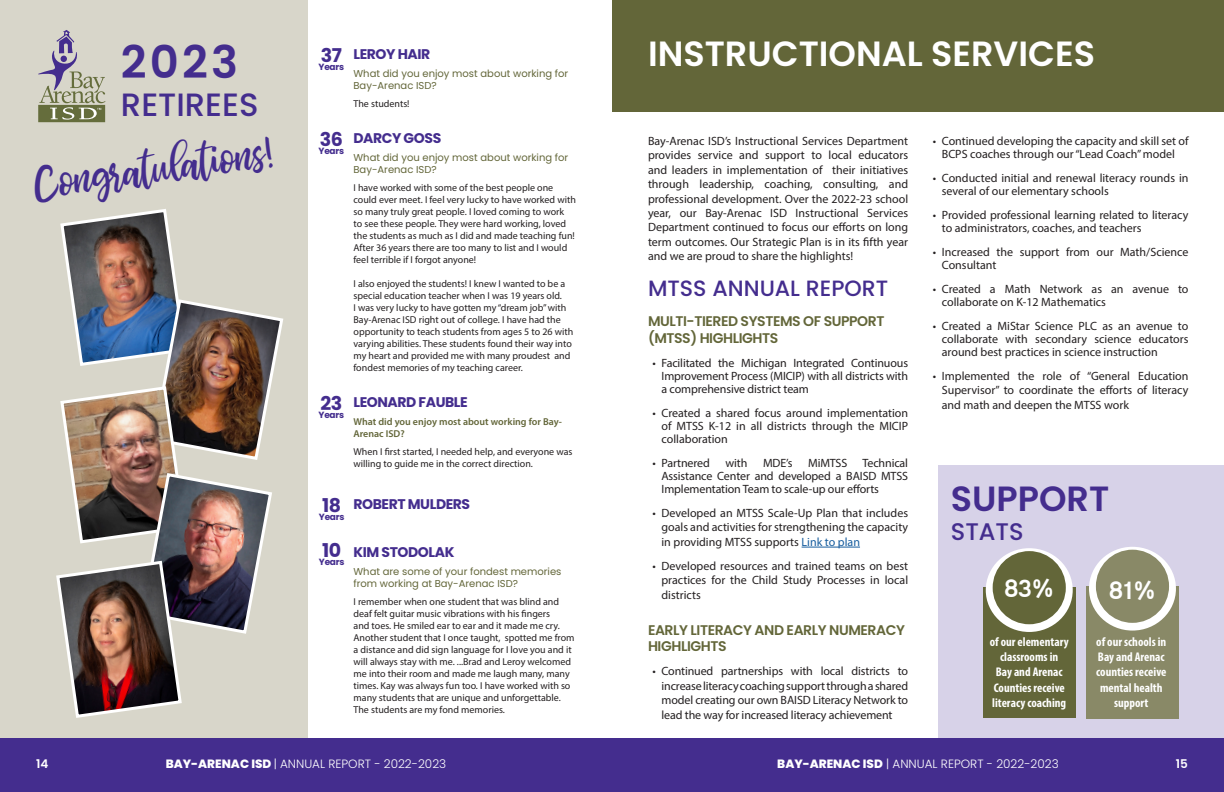
<style>
.page{position:relative;width:1224px;height:792px;background:#fff}
.page>*{position:absolute;margin:0;border:0;box-sizing:border-box;transform-origin:0 0}
.t1{font:600 45px "Poppins";color:#442d8e}
.t2{font:40px "bhatoshine";color:#442d8e}
.t3{font:600 35px "Poppins";color:#fff}
.t4{font:600 35px "Poppins";color:#442d8e}
.t5{font:500 32.2px "Poppins";color:#442d8e}
.t6{font:500 25.2px "Lunchtype";color:#fff}
.t7{font:500 24px "Poppins";color:#442d8e}
.t8{font:500 22.1px "Poppins";color:#442d8e}
.t9{font:700 19px "Poppins";color:#442d8e}
.t10{font:500 16.6px "Lunchtype";color:#fff}
.t11{font:600 14px/16.8px "Poppins";letter-spacing:-.03em;color:#636639}
.t12{font:700 14px "Poppins";letter-spacing:-.03em;color:#442d8e}
.t13{font:700 condensed 12.6px/15.1px "Myriad Pro";color:#fff;text-align:center}
.t14{font:12px/14.4px "Myriad Pro";color:#231f20;text-align:justify}
.t15{font:300 12px "Poppins";color:#fff}
.t16{font:600 12px "Poppins";color:#fff}
.t17{font:10px/12px "Myriad Pro";color:#231f20}
.t18{font:10px/12px "Poppins";color:#636639}
.t19{font:600 10px/12px "Myriad Pro";color:#636639}
.t20{font:700 9px "Poppins";letter-spacing:-.03em;color:#442d8e}
.s1{color:#175d9e}
.s2{font-size:38px}
.s3{font-weight:800}
</style>
<div class="page">
<div style="left:0;top:738px;width:1224px;height:54px;background:#442d8e"></div>
<div style="left:0;top:0;width:308px;height:738px;background:#d8d6ca"></div>
<svg style="left:38px;top:30px;width:68px;height:92px"></svg>
<img style="left:56px;top:209px;width:228px;height:509px">
<div style="left:612px;top:0;width:612px;height:111px;background:#636639"></div>
<hr style="left:802px;top:547px;width:58px;height:1px;background:#175d9e">
<div style="left:938px;top:465px;width:286px;height:273px;background:#d7d2e8"></div>
<div style="left:983px;top:587px;width:93px;height:131px;background:#636639"></div>
<div style="left:986px;top:548px;width:87px;height:84px;background:#fff;border-radius:50%"></div>
<div style="left:993px;top:551px;width:73px;height:73px;background:#636639;border-radius:50%"></div>
<div style="left:1086px;top:586px;width:93px;height:133px;background:#898967"></div>
<div style="left:1089px;top:547px;width:87px;height:84px;background:#fff;border-radius:50%"></div>
<div style="left:1096px;top:550px;width:73px;height:73px;background:#898967;border-radius:50%"></div>
<h1 class="t1" style="left:121px;top:36px;width:119px">2023</h1>
<h3 class="t5" style="left:121px;top:86px;width:139px">RETIREES</h3>
<h2 class="t2" style="left:31px;top:155px;width:245px;rotate:-8deg">Congratulations!</h2>
<h3 class="t9" style="left:321px;top:44px;width:23px">37</h3>
<p class="t20" style="left:319px;top:62px;width:27px">Years</p>
<h3 class="t9" style="left:320px;top:129px;width:25px">36</h3>
<p class="t20" style="left:319px;top:146px;width:27px">Years</p>
<h3 class="t9" style="left:320px;top:393px;width:23px">23</h3>
<p class="t20" style="left:319px;top:410px;width:27px">Years</p>
<p class="t12" style="left:354px;top:46px;width:78px">LEROY HAIR</p>
<p class="t18" style="left:354px;top:67px;width:216px">What did you enjoy most about working for<br>Bay-Arenac ISD?</p>
<p class="t17" style="left:354px;top:97px;width:58px">The students!</p>
<p class="t12" style="left:354px;top:130px;width:89px">DARCY GOSS</p>
<p class="t18" style="left:354px;top:151px;width:216px">What did you enjoy most about working for<br>Bay-Arenac ISD?</p>
<p class="t17" style="left:354px;top:181px;width:224px">I have worked with some of the best people one could ever meet. I feel very lucky to have worked with so many truly great people. I loved coming to work<br>to see these people. They were hard working, loved the students as much as I did and made teaching fun!<br>After 36 years there are too many to list and I would feel terrible if I forgot anyone!</p>
<p class="t17" style="left:354px;top:277px;width:221px">I also enjoyed the students! I knew I wanted to be a special education teacher when I was 19 years old.<br>I was very lucky to have gotten my “dream job” with Bay-Arenac ISD right out of college. I have had the opportunity to teach students from ages 5 to 26 with varying abilities. These students found their way into my heart and provided me with many proudest and fondest memories of my teaching career.</p>
<p class="t12" style="left:354px;top:394px;width:116px">LEONARD FAUBLE</p>
<p class="t19" style="left:354px;top:415px;width:210px">What did you enjoy most about working for Bay-<br>Arenac ISD?</p>
<p class="t17" style="left:354px;top:445px;width:220px">When I first started, I needed help, and everyone was willing to guide me in the correct direction.</p>
<p class="t20" style="left:319px;top:512px;width:27px"><sup>18</sup>Years</p>
<p class="t20" style="left:319px;top:557px;width:27px"><sup>10</sup>Years</p>
<p class="t12" style="left:354px;top:496px;width:118px">ROBERT MULDERS</p>
<p class="t12" style="left:354px;top:544px;width:102px">KIM STODOLAK</p>
<p class="t18" style="left:354px;top:566px;width:209px">What are some of your fondest memories from working at Bay-Arenac ISD?</p>
<p class="t17" style="left:354px;top:596px;width:223px">I remember when one student that was blind and deaf felt guitar music vibrations with his fingers<br>and toes. He smiled ear to ear and it made me cry.<br>Another student that I once taught, spotted me from a distance and did sign language for I love you and it will always stay with me. ...Brad and Leroy welcomed me into their room and made me laugh many, many times. Kay was always fun too. I have worked with so many students that are unique and unforgettable.<br>The students are my fond memories.</p>
<h3 class="t3" style="left:648px;top:33px;width:449px">INSTRUCTIONAL SERVICES</h3>
<p class="t14" style="left:648px;top:134px;width:262px">Bay-Arenac ISD’s Instructional Services Department provides service and support to local educators and leaders in implementation of their initiatives through leadership, coaching, consulting, and professional development. Over the 2022-23 school year, our Bay-Arenac ISD Instructional Services Department continued to focus our efforts on long term outcomes. Our Strategic Plan is in its fifth year and we are proud to share the highlights!</p>
<h3 class="t8" style="left:648px;top:276px;width:242px">MTSS ANNUAL REPORT</h3>
<p class="t11" style="left:648px;top:313px;width:238px">MULTI-TIERED SYSTEMS OF SUPPORT (MTSS) HIGHLIGHTS</p>
<p class="t14" style="left:662px;top:356px;width:248px;line-height:13px;text-indent:-9px">• Facilitated the Michigan Integrated Continuous Improvement Process (MICIP) with all districts with a comprehensive district team</p>
<p class="t14" style="left:662px;top:406px;width:248px;line-height:13px;text-indent:-9px">• Created a shared focus around implementation of MTSS K-12 in all districts through the MICIP collaboration</p>
<p class="t14" style="left:652px;top:456px;width:59px">• Partnered</p>
<p class="t14" style="left:725px;top:456px;width:23px">with</p>
<p class="t14" style="left:763px;top:456px;width:31px">MDE’s</p>
<p class="t14" style="left:808px;top:456px;width:41px">MiMTSS</p>
<p class="t14" style="left:662px;top:456px;width:248px;line-height:13px;text-indent:201px">Technical Assistance Center and developed a BAISD MTSS Implementation Team to scale-up our efforts</p>
<p class="t14" style="left:662px;top:506px;width:248px;text-indent:-9px">• Developed an MTSS Scale-Up Plan that includes goals and activities for strengthening the capacity in providing MTSS supports <span class="s1">Link to plan</span></p>
<p class="t14" style="left:662px;top:558px;width:248px;text-indent:-9px">• Developed resources and trained teams on best practices for the Child Study Processes in local districts</p>
<p class="t11" style="left:648px;top:621px;width:259px">EARLY LITERACY AND EARLY NUMERACY<br>HIGHLIGHTS</p>
<p class="t14" style="left:662px;top:664px;width:248px;text-indent:-9px">• Continued partnerships with local districts to increase literacy coaching support through a shared model creating our own BAISD Literacy Network to lead the way for increased literacy achievement</p>
<p class="t14" style="left:933px;top:134px;width:257px;line-height:13px;text-align:center">• Continued developing the capacity and skill set of<br>BCPS coaches through our “Lead Coach” model</p>
<p class="t14" style="left:942px;top:171px;width:248px;line-height:13px;text-indent:-9px">• Conducted initial and renewal literacy rounds in several of our elementary schools</p>
<p class="t14" style="left:942px;top:208px;width:248px;line-height:13px;text-indent:-9px">• Provided professional learning related to literacy to administrators, coaches, and teachers</p>
<p class="t14" style="left:942px;top:245px;width:248px;line-height:13px;text-indent:-9px">• Increased the support from our Math/Science<br>Consultant</p>
<p class="t14" style="left:942px;top:282px;width:248px;line-height:13px;text-indent:-9px">• Created a Math Network as an avenue to collaborate on K-12 Mathematics</p>
<p class="t14" style="left:942px;top:319px;width:248px;line-height:13px;text-indent:-9px">• Created a MiStar Science PLC as an avenue to collaborate with secondary science educators around best practices in science instruction</p>
<p class="t14" style="left:942px;top:369px;width:248px;text-indent:-9px">• Implemented the role of “General Education Supervisor” to coordinate the efforts of literacy and math and deepen the MTSS work</p>
<h3 class="t4" style="left:951px;top:478px;width:160px">SUPPORT</h3>
<h3 class="t7" style="left:951px;top:517px;width:74px">STATS</h3>
<h3 class="t6" style="left:1004px;top:573px;width:51px">83%</h3>
<h3 class="t6" style="left:1109px;top:575px;width:48px">81%<span class="s2">8</span></h3>
<p class="t13" style="left:1096px;top:634px;width:72px">of our schools in<br>Bay and Arenac counties receive mental health support</p>
<h3 class="t10" style="left:995px;top:577px;width:69px">DISTRICT</h3>
<p class="t13" style="left:990px;top:634px;width:81px">of our elementary classrooms in<br>Bay and Arenac<br>Counties receive literacy coaching</p>
<p class="t16" style="left:36px;top:757px;width:14px">14</p>
<p class="t15" style="left:166px;top:757px;width:282px"><span class="s3">BAY-ARENAC ISD</span> | ANNUAL REPORT - 2022-2023</p>
<p class="t15" style="left:777px;top:757px;width:283px"><span class="s3">BAY-ARENAC ISD</span> | ANNUAL REPORT - 2022-2023</p>
<p class="t16" style="left:1176px;top:757px;width:14px">15</p>
</div>
